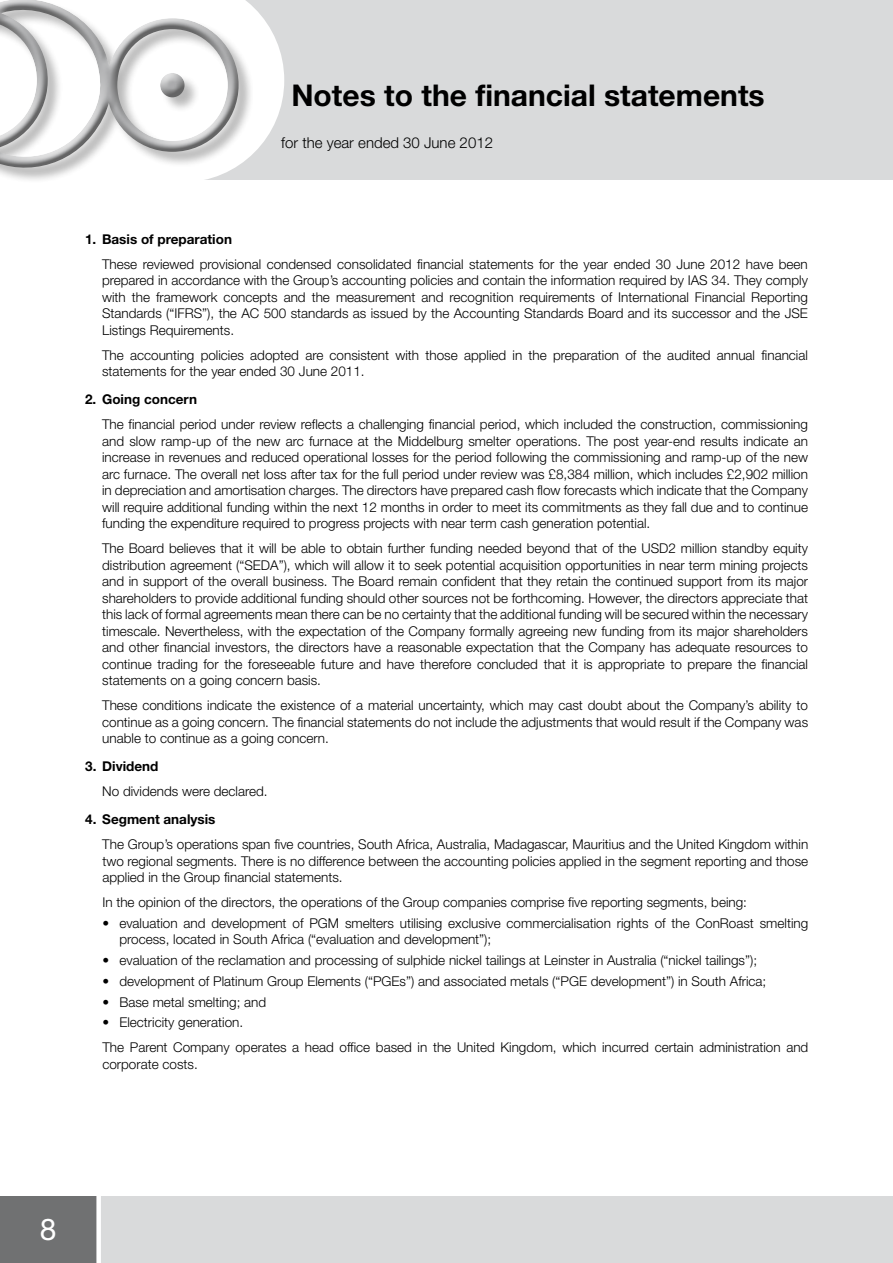
<style>
.page{position:relative;width:893px;height:1263px;background:#fff}
.page>*{position:absolute;margin:0;border:0;box-sizing:border-box;transform-origin:0 0}
.t1{font:700 30px "Helvetica Neue LT Std";color:#000}
.t2{font:30px "Helvetica Neue LT Std";color:#fff}
.t3{font:300 15px "Helvetica Neue LT Std";color:#000}
.t4{font:300 13.5px/16.5px "Helvetica Neue LT Std";color:#000;text-align:justify}
.t5{font:700 13.5px "Helvetica Neue LT Std";color:#000}
</style>
<div class="page">
<div style="left:187px;top:0;width:706px;height:180px;background:#d9dadb"></div>
<svg style="left:253px;top:7px;width:31px;height:146px;fill:#fff"></svg>
<div style="left:0;top:1196px;width:893px;height:67px;background:#d9dadb"></div>
<div style="left:0;top:0;width:253px;height:184px;background:#000;opacity:.4"></div>
<div style="left:0;top:0;width:235px;height:162px;background:#fff;opacity:.75"></div>
<div style="left:0;top:4px;width:240px;height:164px;background:#000;opacity:.75"></div>
<div style="left:0;top:1196px;width:99px;height:67px;background:#707172"></div>
<div style="left:96px;top:1191px;width:5px;height:72px;background:#fff"></div>
<h1 class="t1" style="left:291px;top:77px;width:475px">Notes to the financial statements</h1>
<p class="t3" style="left:281px;top:133px;width:213px">for the year ended 30 June 2012</p>
<p class="t5" style="left:85px;top:230px;width:148px">1. Basis of preparation</p>
<p class="t4" style="left:102px;top:255px;width:707px">These reviewed provisional condensed consolidated financial statements for the year ended 30 June 2012 have been prepared in accordance with the Group’s accounting policies and contain the information required by IAS 34. They comply with the framework concepts and the measurement and recognition requirements of International Financial Reporting Standards (“IFRS”), the AC 500 standards as issued by the Accounting Standards Board and its successor and the JSE Listings Requirements.</p>
<p class="t4" style="left:102px;top:346px;width:707px">The accounting policies adopted are consistent with those applied in the preparation of the audited annual financial statements for the year ended 30 June 2011.</p>
<p class="t5" style="left:85px;top:391px;width:113px">2. Going concern</p>
<p class="t4" style="left:102px;top:416px;width:707px">The financial period under review reflects a challenging financial period, which included the construction, commissioning and slow ramp-up of the new arc furnace at the Middelburg smelter operations. The post year-end results indicate an increase in revenues and reduced operational losses for the period following the commissioning and ramp-up of the new arc furnace. The overall net loss after tax for the full period under review was £8,384 million, which includes £2,902 million in depreciation and amortisation charges. The directors have prepared cash flow forecasts which indicate that the Company will require additional funding within the next 12 months in order to meet its commitments as they fall due and to continue funding the expenditure required to progress projects with near term cash generation potential.</p>
<p class="t4" style="left:102px;top:540px;width:707px">The Board believes that it will be able to obtain further funding needed beyond that of the USD2 million standby equity distribution agreement (“SEDA”), which will allow it to seek potential acquisition opportunities in near term mining projects and in support of the overall business. The Board remain confident that they retain the continued support from its major shareholders to provide additional funding should other sources not be forthcoming. However, the directors appreciate that this lack of formal agreements mean there can be no certainty that the additional funding will be secured within the necessary timescale. Nevertheless, with the expectation of the Company formally agreeing new funding from its major shareholders and other financial investors, the directors have a reasonable expectation that the Company has adequate resources to continue trading for the foreseeable future and have therefore concluded that it is appropriate to prepare the financial statements on a going concern basis.</p>
<p class="t4" style="left:102px;top:697px;width:707px">These conditions indicate the existence of a material uncertainty, which may cast doubt about the Company’s ability to continue as a going concern. The financial statements do not include the adjustments that would result if the Company was unable to continue as a going concern.</p>
<p class="t5" style="left:85px;top:758px;width:75px">3. Dividend</p>
<p class="t4" style="left:102px;top:783px;width:167px">No dividends were declared.</p>
<p class="t5" style="left:85px;top:811px;width:132px">4. Segment analysis</p>
<p class="t4" style="left:102px;top:836px;width:707px">The Group’s operations span five countries, South Africa, Australia, Madagascar, Mauritius and the United Kingdom within two regional segments. There is no difference between the accounting policies applied in the segment reporting and those applied in the Group financial statements.</p>
<p class="t4" style="left:102px;top:894px;width:646px">In the opinion of the directors, the operations of the Group companies comprise five reporting segments, being:</p>
<p class="t4" style="left:119px;top:914px;width:690px;text-indent:-17px">• evaluation and development of PGM smelters utilising exclusive commercialisation rights of the ConRoast smelting process, located in South Africa (“evaluation and development”);</p>
<p class="t4" style="left:102px;top:952px;width:656px">• evaluation of the reclamation and processing of sulphide nickel tailings at Leinster in Australia (“nickel tailings”);</p>
<p class="t4" style="left:102px;top:972px;width:665px">• development of Platinum Group Elements (“PGEs”) and associated metals (“PGE development”) in South Africa;</p>
<p class="t4" style="left:102px;top:993px;width:165px">• Base metal smelting; and</p>
<p class="t4" style="left:102px;top:1010px;width:707px;line-height:25px">• Electricity generation.<br>The Parent Company operates a head office based in the United Kingdom, which incurred certain administration and</p>
<p class="t4" style="left:102px;top:1055px;width:97px">corporate costs.</p>
<h1 class="t2" style="left:40px;top:1211px;width:18px">8</h1>
</div>
